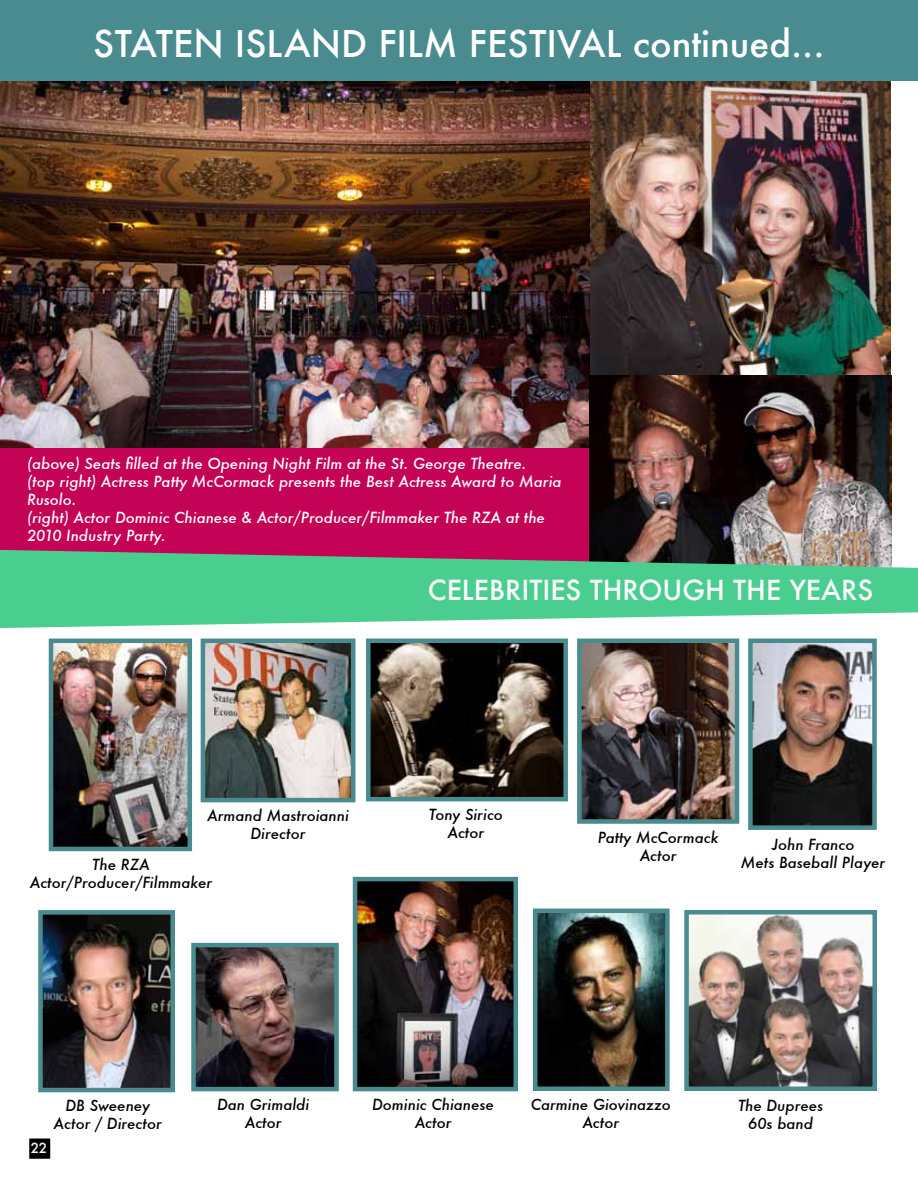
<style>
.page{position:relative;width:918px;height:1188px;background:#fff}
.page>*{position:absolute;margin:0;border:0;box-sizing:border-box;transform-origin:0 0}
.t1{font:500 36px "Futura";color:#fff}
.t2{font:500 27px "Futura";color:#fff}
.t3{font:italic 500 15px/18px "Futura";color:#000;text-align:center}
.t4{font:italic 500 15px/18px "Futura";color:#fff}
.t5{font:500 13.5px "Futura";color:#fff}
</style>
<div class="page">
<div style="left:28px;top:1137px;width:24px;height:23px;background:#000;border:2px solid #fff"></div>
<div style="left:0;top:0;width:918px;height:81px;background:#498b8e"></div>
<div style="left:0;top:447px;width:859px;height:123px;background:#c40356"></div>
<img style="left:371px;top:644px;width:192px;height:152px">
<div style="left:366px;top:639px;width:202px;height:162px;border:4px solid #498b8e"></div>
<img style="left:206px;top:644px;width:144px;height:153px">
<div style="left:201px;top:639px;width:154px;height:163px;border:4px solid #498b8e"></div>
<img style="left:43px;top:915px;width:127px;height:172px">
<div style="left:38px;top:910px;width:137px;height:182px;border:4px solid #498b8e"></div>
<img style="left:589px;top:81px;width:302px;height:294px">
<img style="left:196px;top:948px;width:138px;height:138px">
<div style="left:191px;top:943px;width:148px;height:148px;border:4px solid #498b8e"></div>
<img style="left:582px;top:644px;width:152px;height:175px">
<div style="left:577px;top:639px;width:162px;height:185px;border:4px solid #498b8e"></div>
<img style="left:54px;top:644px;width:133px;height:202px">
<div style="left:49px;top:639px;width:143px;height:212px;border:4px solid #498b8e"></div>
<img style="left:358px;top:882px;width:155px;height:204px">
<div style="left:353px;top:877px;width:165px;height:214px;border:4px solid #498b8e"></div>
<img style="left:689px;top:915px;width:183px;height:171px">
<div style="left:684px;top:910px;width:193px;height:181px;border:4px solid #498b8e"></div>
<img style="left:753px;top:644px;width:119px;height:181px">
<div style="left:748px;top:639px;width:129px;height:191px;border:4px solid #498b8e"></div>
<img style="left:538px;top:914px;width:127px;height:172px">
<div style="left:533px;top:909px;width:137px;height:182px;border:4px solid #498b8e"></div>
<img style="left:0;top:81px;width:589px;height:366px">
<img style="left:589px;top:375px;width:303px;height:175px">
<svg style="left:0;top:550px;width:918px;height:78px;background:#64c395"></svg>
<h1 class="t1" style="left:93px;top:19px;width:708px">STATEN ISLAND FILM FESTIVAL CONTINUED...</h1>
<p class="t4" style="left:27px;top:454px;width:536px">(above) Seats filled at the Opening Night Film at the St. George Theatre.<br>(top right) Actress Patty McCormack presents the Best Actress Award to Maria Rusolo.<br>(right) Actor Dominic Chianese &amp; Actor/Producer/Filmmaker The RZA at the 2010 Industry Party.</p>
<h2 class="t2" style="left:428px;top:572px;width:34px">CELEBRITIES</h2>
<h2 class="t2" style="left:590px;top:572px;width:20px">THROUGH</h2>
<h2 class="t2" style="left:733px;top:572px;width:17px">THE</h2>
<h2 class="t2" style="left:790px;top:572px;width:18px">YEARS</h2>
<p class="t3" style="left:207px;top:806px;width:143px">Armand Mastroianni<br>Director</p>
<p class="t3" style="left:30px;top:856px;width:184px">The RZA<br>Actor/Producer/Filmmaker</p>
<p class="t3" style="left:429px;top:805px;width:75px">Tony Sirico<br>Actor</p>
<p class="t3" style="left:598px;top:829px;width:122px">Patty McCormack<br>Actor</p>
<p class="t3" style="left:741px;top:835px;width:146px">John Franco<br>Mets Baseball Player</p>
<p class="t3" style="left:54px;top:1096px;width:110px">DB Sweeney<br>Actor / Director</p>
<p class="t5" style="left:31px;top:1139px;width:18px">22</p>
<p class="t3" style="left:217px;top:1096px;width:94px">Dan Grimaldi<br>Actor</p>
<p class="t3" style="left:372px;top:1096px;width:123px">Dominic Chianese<br>Actor</p>
<p class="t3" style="left:738px;top:1096px;width:87px">The Duprees<br>60s band</p>
<p class="t3" style="left:531px;top:1096px;width:142px">Carmine Giovinazzo<br>Actor</p>
</div>
